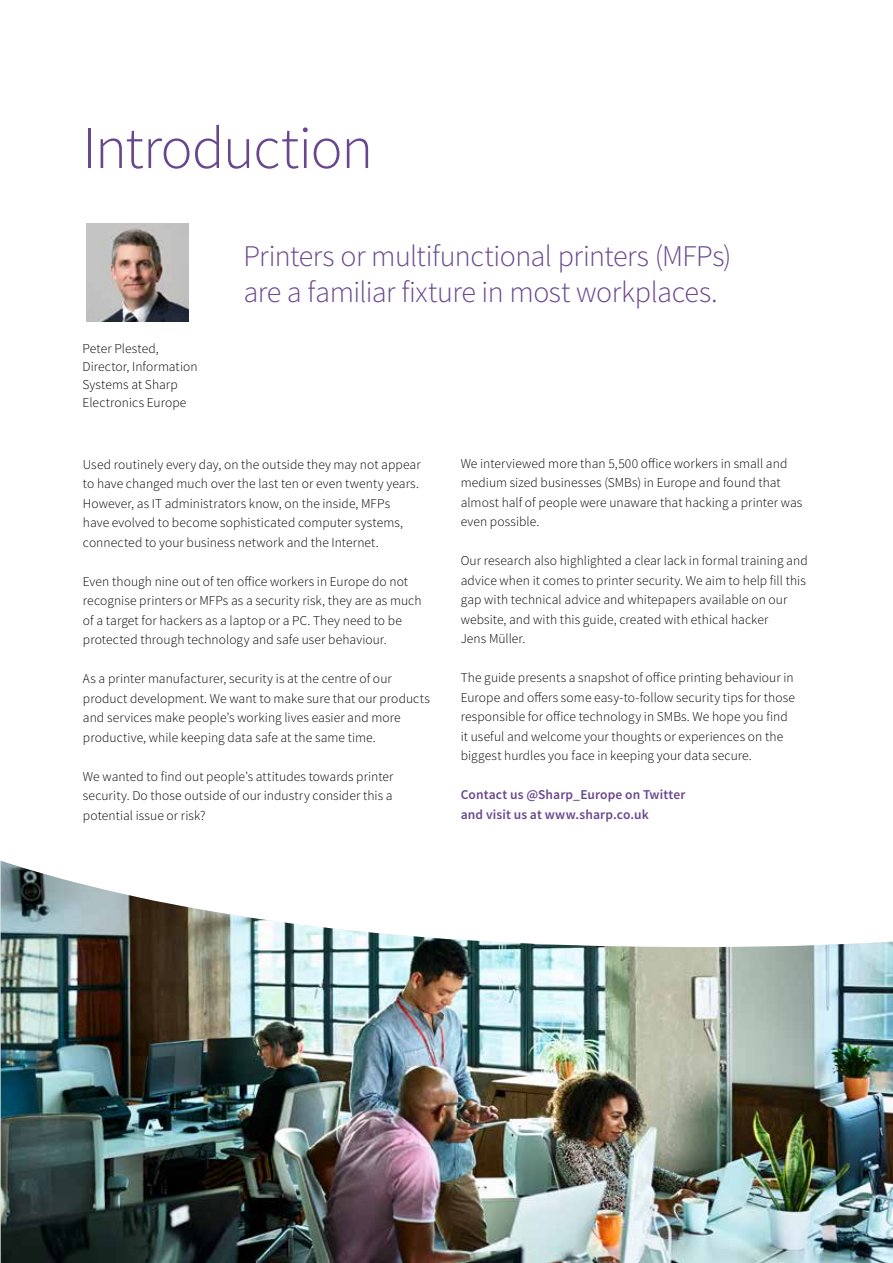
<style>
.page{position:relative;width:893px;height:1263px;background:#fff}
.page>*{position:absolute;margin:0;border:0;box-sizing:border-box;transform-origin:0 0}
.t1{font:300 60px "Source Sans Pro";letter-spacing:-.02em;color:#69478e}
.t2{font:300 30px/36px "Source Sans Pro";letter-spacing:-.015em;color:#69478e}
.t3{font:300 13.5px/19.5px "Source Sans Pro";letter-spacing:.005em;color:#000}
.t4{font:600 13.5px/19.5px "Source Sans Pro";letter-spacing:.01em;color:#69478e}
</style>
<div class="page">
<img style="left:1px;top:861px;width:892px;height:402px">
<img style="left:87px;top:223px;width:102px;height:98px">
<h1 class="t1" style="left:83px;top:112px;width:292px">Introduction</h1>
<p class="t3" style="left:83px;top:339px;width:117px;line-height:18px">Peter Plested,<br>Director, Information<br>Systems at Sharp<br>Electronics Europe</p>
<h2 class="t2" style="left:243px;top:238px;width:490px">Printers or multifunctional printers (MFPs) are a familiar fixture in most workplaces.</h2>
<p class="t3" style="left:83px;top:454px;width:339px">Used routinely every day, on the outside they may not appear to have changed much over the last ten or even twenty years.<br>However, as IT administrators know, on the inside, MFPs<br>have evolved to become sophisticated computer systems, connected to your business network and the Internet.</p>
<p class="t3" style="left:83px;top:571px;width:340px">Even though nine out of ten office workers in Europe do not recognise printers or MFPs as a security risk, they are as much of a target for hackers as a laptop or a PC. They need to be protected through technology and safe user behaviour.</p>
<p class="t3" style="left:83px;top:669px;width:348px">As a printer manufacturer, security is at the centre of our product development. We want to make sure that our products and services make people’s working lives easier and more productive, while keeping data safe at the same time.</p>
<p class="t3" style="left:83px;top:766px;width:312px;text-align:justify">We wanted to find out people’s attitudes towards printer security. Do those outside of our industry consider this a potential issue or risk?</p>
<p class="t3" style="left:461px;top:453px;width:343px">We interviewed more than 5,500 office workers in small and medium sized businesses (SMBs) in Europe and found that almost half of people were unaware that hacking a printer was even possible.</p>
<p class="t3" style="left:461px;top:551px;width:348px">Our research also highlighted a clear lack in formal training and advice when it comes to printer security. We aim to help fill this gap with technical advice and whitepapers available on our website, and with this guide, created with ethical hacker<br>Jens Müller.</p>
<p class="t3" style="left:461px;top:668px;width:336px">The guide presents a snapshot of office printing behaviour in Europe and offers some easy-to-follow security tips for those responsible for office technology in SMBs. We hope you find it useful and welcome your thoughts or experiences on the biggest hurdles you face in keeping your data secure.</p>
<p class="t4" style="left:461px;top:785px;width:226px">Contact us @Sharp_Europe on Twitter and visit us at www.sharp.co.uk</p>
</div>
